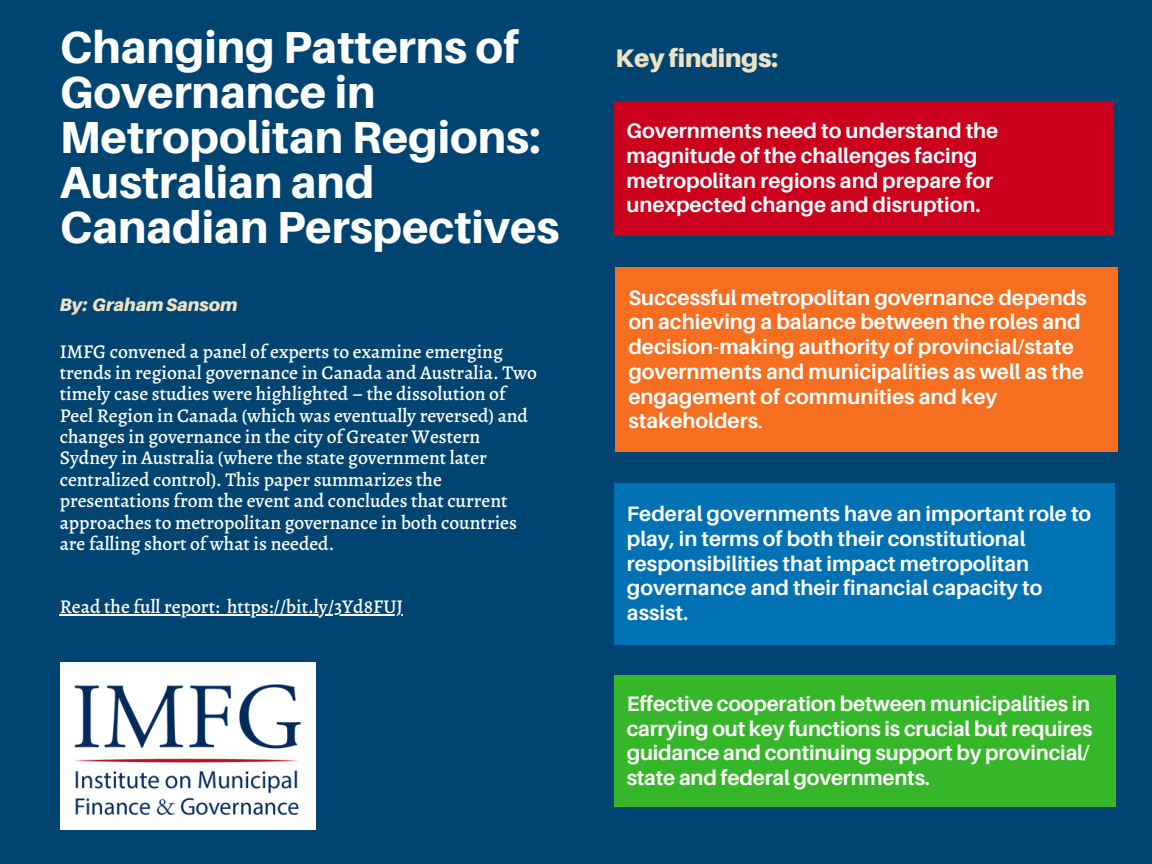
<style>
.page{position:relative;width:1152px;height:864px;background:#004572}
.page>*{position:absolute;margin:0;border:0;box-sizing:border-box;transform-origin:0 0}
.t1{font:800 45px/45px "Aileron";color:#fff}
.t2{font:900 25.5px "Aileron";letter-spacing:-.01em;color:#eee1c6}
.t3{font:700 21px/24.8px "Aileron";color:#fff}
.t4{font:500 19.5px/21.3px "Alegreya";color:#fff}
.t5{font:italic 900 18px "Aileron";color:#eee1c6}
.s1{font-weight:400}
</style>
<div class="page">
<div style="left:60px;top:663px;width:255px;height:167px;background:#fff"></div>
<img style="left:74px;top:684px;width:227px;height:131px">
<div style="left:616px;top:267px;width:501px;height:185px;background:#f66e20"></div>
<hr style="left:60px;top:614px;width:160px;height:1px;background:#fff">
<hr style="left:227px;top:614px;width:176px;height:1px;background:#fff">
<div style="left:614px;top:101px;width:499px;height:135px;background:#cb001c"></div>
<div style="left:614px;top:484px;width:501px;height:160px;background:#0071b3"></div>
<div style="left:614px;top:675px;width:502px;height:132px;background:#35b729"></div>
<h1 class="t1" style="left:60px;top:24px;width:501px">Changing Patterns of<br>Governance in<br>Metropolitan Regions:<br>Australian and<br>Canadian Perspectives</h1>
<h2 class="t2" style="left:615px;top:42px;width:164px">Key findings:</h2>
<p class="t3" style="left:627px;top:118px;width:373px">Governments need to understand the magnitude of the challenges facing metropolitan regions and prepare for unexpected change and disruption.</p>
<h3 class="t5" style="left:60px;top:293px;width:179px">By: GrahamSansom</h3>
<p class="t3" style="left:628px;top:284px;width:460px">Successful metropolitan governance depends on achieving a balance between the roles and decision-making authority of provincial/state governments and municipalities as well as the engagement of communities and key stakeholders<span class="s1">.</span></p>
<p class="t4" style="left:60px;top:340px;width:479px">IMFG convened a panel of experts to examine emerging trends in regional governance in Canada and Australia. Two timely case studies were highlighted – the dissolution of Peel Region in Canada (which was eventually reversed) and changes in governance in the city of Greater Western Sydney in Australia (where the state government later centralized control). This paper summarizes the presentations from the event and concludes that current approaches to metropolitan governance in both countries are falling short of what is needed.</p>
<p class="t3" style="left:627px;top:501px;width:466px">Federal governments have an important role to play, in terms of both their constitutional responsibilities that impact metropolitan governance and their financial capacity to assist.</p>
<p class="t4" style="left:60px;top:596px;width:345px">Read the full report: https://bit.ly/3Yd8FUJ</p>
<h4 class="t3" style="left:627px;top:691px;width:467px">Effective cooperation between municipalities in carrying out key functions is crucial but requires guidance and continuing support by provincial/ state and federal governments.</h4>
</div>
